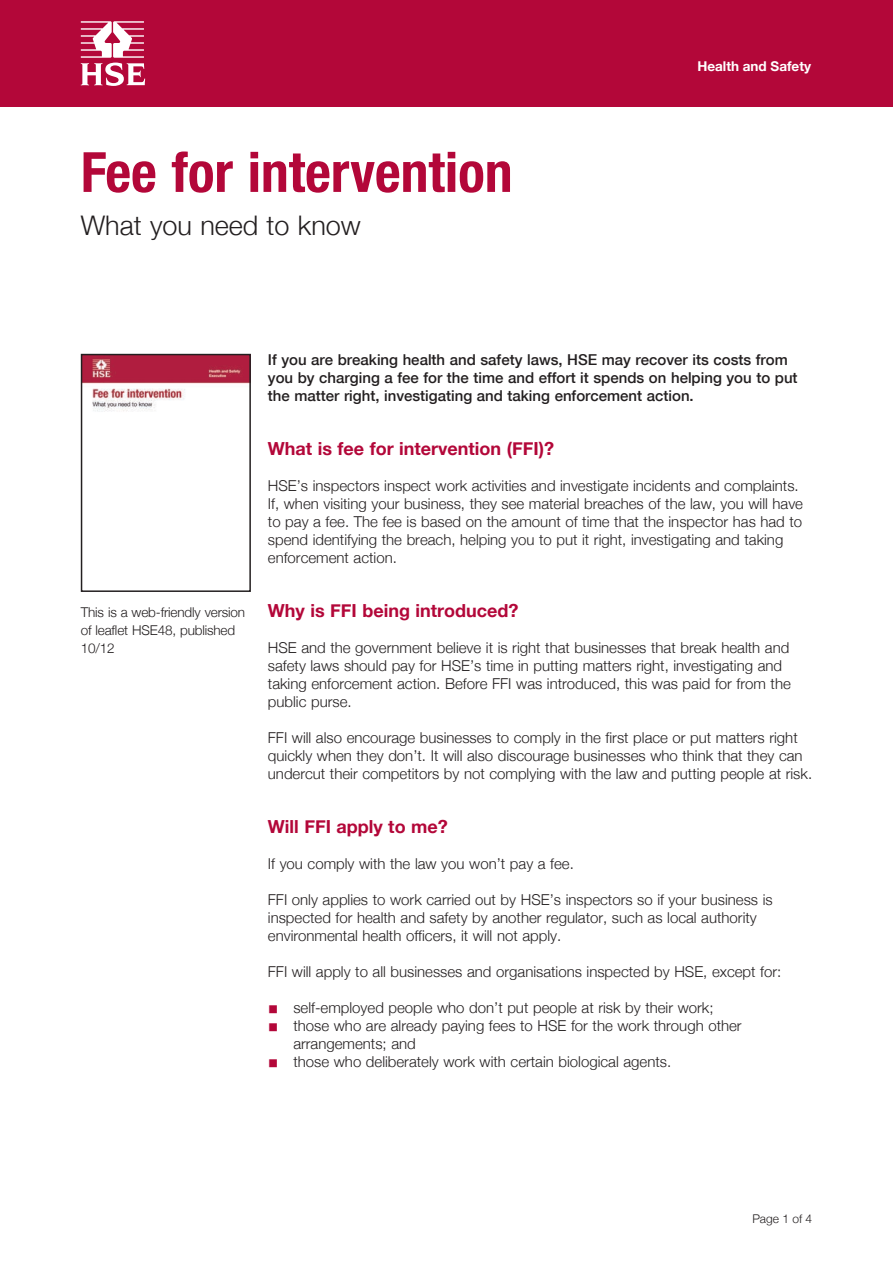
<style>
.page{position:relative;width:893px;height:1263px;background:#fff}
.page>*{position:absolute;margin:0;border:0;box-sizing:border-box;transform-origin:0 0}
.t1{font:700 condensed 55.5px "Helvetica Neue";color:#b30739}
.t2{font:300 27px "Helvetica Neue";color:#231f20}
.H2__B_head{font:700 18px "Helvetica Neue";color:#b30739}
.t3{font:300 15px/18px "Helvetica Neue";color:#231f20}
.t4{font:500 15px/18px "Helvetica Neue";color:#231f20}
.H6__figure_text{font:300 13.5px/18px "Helvetica Neue";letter-spacing:-.01em;color:#231f20}
.Health_and_Safety{font:700 13.5px "Helvetica Neue";color:#fff}
.t5{font:300 12px "Helvetica Neue";color:#231f20}
.s1{font-family:"Arial Unicode MS";font-weight:400;font-size:18px;color:#b30739}
</style>
<div class="page">
<div style="left:0;top:0;width:893px;height:106px;background:#b30739"></div>
<svg style="left:81px;top:21px;width:64px;height:65px"></svg>
<img style="left:84px;top:357px;width:164px;height:55px">
<div style="left:81px;top:354px;width:170px;height:238px;border:2px solid #231f20"></div>
<p class="t1" style="left:81px;top:139px;width:433px">Fee for intervention</p>
<p class="t2" style="left:81px;top:203px;width:282px">What you need to know</p>
<p class="Health_and_Safety" style="left:697px;top:56px;width:115px">Health and Safety</p>
<p class="H6__figure_text" style="left:81px;top:602px;width:166px">This is a web-friendly version of leaflet HSE48, published<br>10/12</p>
<p class="t4" style="left:268px;top:350px;width:531px">If you are breaking health and safety laws, HSE may recover its costs from you by charging a fee for the time and effort it spends on helping you to put the matter right, investigating and taking enforcement action.</p>
<p class="H2__B_head" style="left:268px;top:434px;width:288px">What is fee for intervention (FFI)?</p>
<p class="t3" style="left:268px;top:476px;width:537px">HSE’s inspectors inspect work activities and investigate incidents and complaints.<br>If, when visiting your business, they see material breaches of the law, you will have to pay a fee. The fee is based on the amount of time that the inspector has had to spend identifying the breach, helping you to put it right, investigating and taking enforcement action.</p>
<p class="H2__B_head" style="left:268px;top:596px;width:252px">Why is FFI being introduced?</p>
<p class="t3" style="left:268px;top:638px;width:524px">HSE and the government believe it is right that businesses that break health and safety laws should pay for HSE’s time in putting matters right, investigating and taking enforcement action. Before FFI was introduced, this was paid for from the public purse.</p>
<p class="t3" style="left:268px;top:728px;width:546px">FFI will also encourage businesses to comply in the first place or put matters right quickly when they don’t. It will also discourage businesses who think that they can undercut their competitors by not complying with the law and putting people at risk.</p>
<p class="H2__B_head" style="left:268px;top:812px;width:181px">Will FFI apply to me?</p>
<p class="t3" style="left:268px;top:854px;width:307px">If you comply with the law you won’t pay a fee.</p>
<p class="t3" style="left:268px;top:890px;width:506px">FFI only applies to work carried out by HSE’s inspectors so if your business is inspected for health and safety by another regulator, such as local authority environmental health officers, it will not apply.</p>
<p class="t3" style="left:268px;top:962px;width:515px">FFI will apply to all businesses and organisations inspected by HSE, except for:</p>
<p class="t3" style="left:268px;top:998px;width:447px"><span class="s1">■</span> self-employed people who don’t put people at risk by their work;</p>
<p class="t3" style="left:293px;top:1016px;width:450px;text-indent:-26px"><span class="s1">■</span> those who are already paying fees to HSE for the work through other arrangements; and</p>
<p class="t3" style="left:268px;top:1052px;width:405px"><span class="s1">■</span> those who deliberately work with certain biological agents.</p>
<p class="t5" style="left:752px;top:1208px;width:61px">Page 1 of 4</p>
</div>
